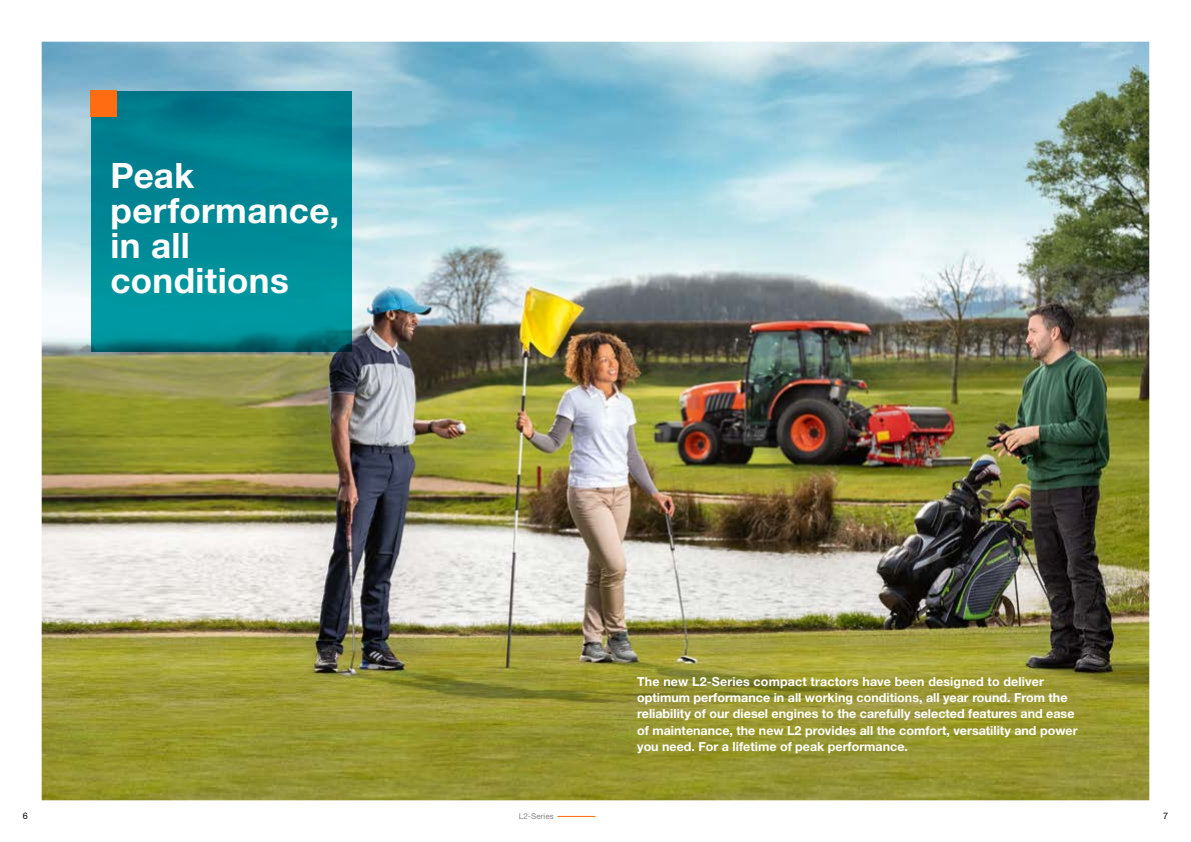
<style>
.page{position:relative;width:1191px;height:842px;background:#fff}
.page>*{position:absolute;margin:0;border:0;box-sizing:border-box;transform-origin:0 0}
.t1{font:700 35px/35px "Helvetica Neue LT Pro";letter-spacing:.01em;color:#fff}
.t2{font:700 12.5px/16px "Helvetica Neue LT Pro";color:#fff}
.t3{font:9px "Helvetica Neue LT Pro";color:#000}
.t4{font:8px "Helvetica Neue LT Pro";letter-spacing:.01em;color:#878786}
</style>
<div class="page">
<hr style="left:557px;top:816px;width:38px;height:1px;background:#ff6c11">
<img style="left:42px;top:42px;width:1107px;height:758px">
<svg style="left:91px;top:91px;width:260px;height:260px;background:#008793"></svg>
<div style="left:91px;top:91px;width:26px;height:26px;background:#ff6c11"></div>
<h1 class="t1" style="left:111px;top:157px;width:230px">Peak performance, in all conditions</h1>
<p class="t2" style="left:637px;top:674px;width:442px">The new L2-Series compact tractors have been designed to deliver optimum performance in all working conditions, all year round. From the reliability of our diesel engines to the carefully selected features and ease of maintenance, the new L2 provides all the comfort, versatility and power you need. For a lifetime of peak performance.</p>
<p class="t3" style="left:23px;top:810px;width:7px">6</p>
<p class="t4" style="left:519px;top:811px;width:36px">L2-Series</p>
<p class="t3" style="left:1163px;top:810px;width:7px">7</p>
</div>
